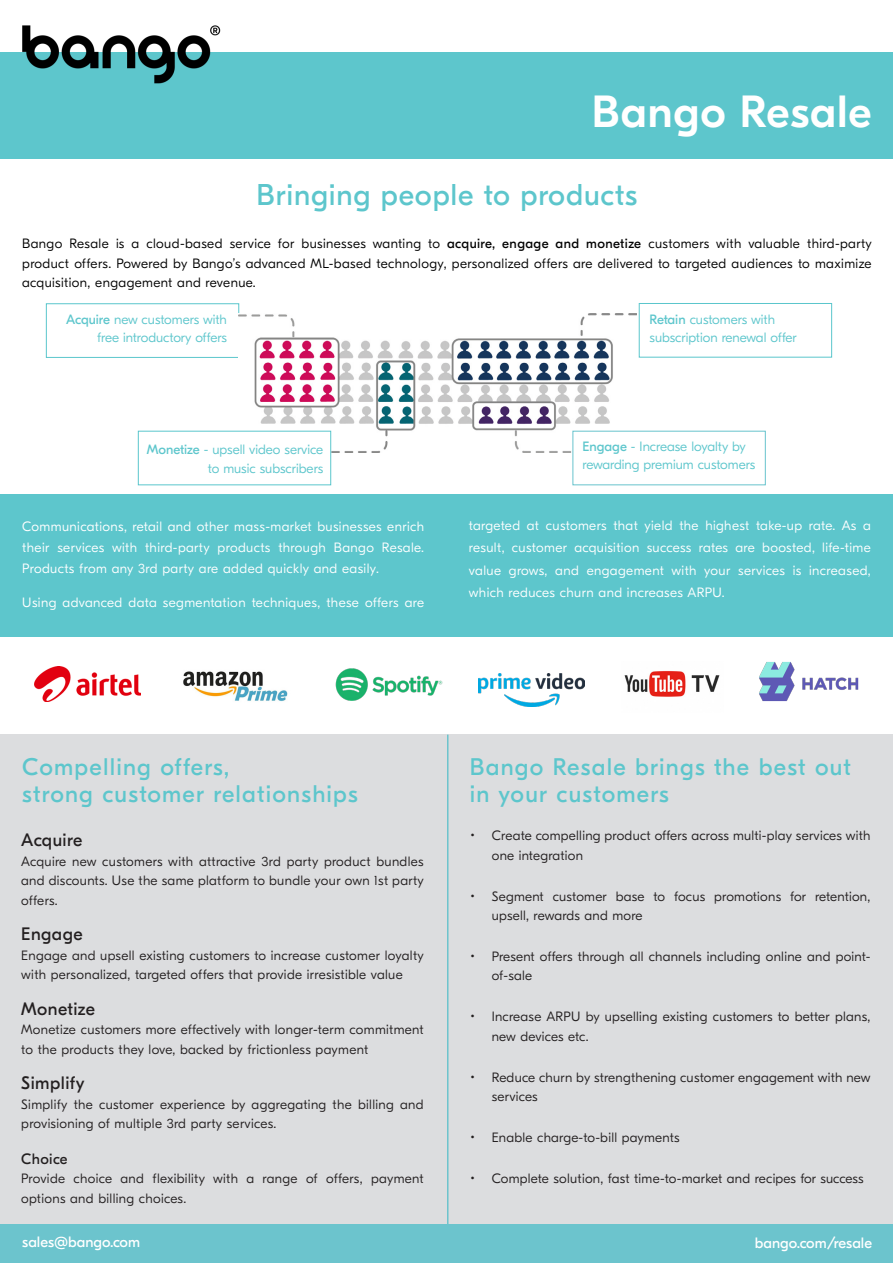
<style>
.page{position:relative;width:893px;height:1263px;background:#fff}
.page>*{position:absolute;margin:0;border:0;box-sizing:border-box;transform-origin:0 0}
.Title_blue_data_shee{font:500 45px "GT Eesti Pro Display";letter-spacing:.02em;color:#fff}
.Datasheet_body_text{font:30px "GT Eesti Pro Display";letter-spacing:.025em;color:#5dc6cc}
.Datasheet_body_text-2{font:24px/27px "GT Eesti Pro Display";letter-spacing:.05em;color:#5dc6cc}
.Datasheet_body_text-3{font:18px "GT Eesti Pro Display";letter-spacing:.025em;color:#231f20}
.t1{font:15px "GT Eesti Pro Display";color:#fff}
.Datasheet_body_text-4{font:15px "GT Eesti Pro Display";letter-spacing:.025em;color:#231f20}
.Datasheet_body_text-5{font:300 13.5px/19.5px "GT Eesti Pro Display";letter-spacing:.02em;color:#231f20}
.Datasheet_body_text-6{font:300 13.5px/22.5px "GT Eesti Pro Display";letter-spacing:.03em;color:#fff;text-align:justify}
.t2{font:300 13.5px/19.5px "GT Eesti Pro Display";letter-spacing:.03em;color:#000001;text-align:justify}
.t3{font:300 13.5px/18px "GT Eesti Pro Display";color:#5dc6cc;text-align:right}
.s1{font-weight:400}
</style>
<div class="page">
<div style="left:0;top:735px;width:893px;height:489px;background:#dcdddf"></div>
<div style="left:0;top:52px;width:893px;height:106px;background:#5dc6cc"></div>
<img style="left:22px;top:25px;width:198px;height:59px">
<div style="left:639px;top:303px;width:193px;height:54px;border:1px solid #5ac6cc"></div>
<div style="left:0;top:1225px;width:893px;height:38px;background:#6cc4cd"></div>
<div style="left:0;top:494px;width:893px;height:143px;background:#5dc6cc"></div>
<img style="left:336px;top:669px;width:106px;height:32px">
<img style="left:479px;top:674px;width:106px;height:33px">
<img style="left:624px;top:671px;width:96px;height:26px">
<img style="left:183px;top:671px;width:105px;height:31px">
<img style="left:34px;top:666px;width:107px;height:35px">
<img style="left:759px;top:661px;width:100px;height:41px">
<div style="left:46px;top:303px;width:193px;height:55px;border:1px solid #5ac6cc"></div>
<img style="left:239px;top:314px;width:398px;height:138px">
<div style="left:138px;top:431px;width:193px;height:54px;border:1px solid #5ac6cc"></div>
<hr style="left:447px;top:735px;width:1px;height:504px;background:#6cc4cd">
<div style="left:572px;top:431px;width:194px;height:54px;border:1px solid #68c3cd"></div>
<p class="Title_blue_data_shee" style="left:592px;top:88px;width:281px">Bango Resale</p>
<p class="Datasheet_body_text" style="left:257px;top:179px;width:382px">Bringing people to products</p>
<p class="t2" style="left:22px;top:234px;width:851px">Bango Resale is a cloud-based service for businesses wanting to <span class="s1">acquire, engage and monetize</span> customers with valuable third-party product offers. Powered by Bango’s advanced ML-based technology, personalized offers are delivered to targeted audiences to maximize acquisition, engagement and revenue.</p>
<p class="t3" style="left:66px;top:310px;width:162px"><span class="s1">Acquire</span> new customers with free introductory offers</p>
<p class="t3" style="left:649px;top:310px;width:127px"><span class="s1">Retain</span> customers with</p>
<p class="t3" style="left:649px;top:328px;width:149px">subscription renewal offer</p>
<p class="t3" style="left:147px;top:440px;width:178px"><span class="s1">Monetize</span> - upsell video service</p>
<p class="t3" style="left:208px;top:460px;width:117px">to music subscribers</p>
<p class="t3" style="left:583px;top:438px;width:174px;text-align:left"><span class="s1">Engage</span> - Increase loyalty by rewarding premium customers</p>
<p class="Datasheet_body_text-6" style="left:22px;top:516px;width:403px;line-height:21px">Communications, retail and other mass-market businesses enrich their services with third-party products through Bango Resale.<br>Products from any 3rd party are added quickly and easily.</p>
<p class="Datasheet_body_text-6" style="left:22px;top:591px;width:403px">Using advanced data segmentation techniques, these offers are</p>
<p class="Datasheet_body_text-6" style="left:469px;top:514px;width:403px">targeted at customers that yield the highest take-up rate. As a result, customer acquisition success rates are boosted, life-time value grows, and engagement with your services is increased, which reduces churn and increases ARPU.</p>
<p class="Datasheet_body_text-2" style="left:22px;top:754px;width:209px">Compelling offers,</p>
<p class="Datasheet_body_text-2" style="left:22px;top:781px;width:337px">strong customer relationships</p>
<p class="Datasheet_body_text-2" style="left:470px;top:754px;width:383px">Bango Resale brings the best out in your customers</p>
<p class="Datasheet_body_text-5" style="left:492px;top:826px;width:380px;text-indent:-21px">• Create compelling product offers across multi-play services with one integration</p>
<p class="Datasheet_body_text-5" style="left:492px;top:887px;width:380px;text-indent:-21px">• Segment customer base to focus promotions for retention, upsell, rewards and more</p>
<p class="Datasheet_body_text-5" style="left:492px;top:947px;width:380px;text-indent:-21px">• Present offers through all channels including online and point&shy;of-sale</p>
<p class="Datasheet_body_text-5" style="left:492px;top:1007px;width:380px;text-indent:-21px">• Increase ARPU by upselling existing customers to better plans, new devices etc.</p>
<p class="Datasheet_body_text-5" style="left:492px;top:1067px;width:380px;text-indent:-21px">• Reduce churn by strengthening customer engagement with new services</p>
<p class="Datasheet_body_text-5" style="left:470px;top:1128px;width:211px">• Enable charge-to-bill payments</p>
<p class="Datasheet_body_text-5" style="left:470px;top:1168px;width:394px">• Complete solution, fast time-to-market and recipes for success</p>
<p class="Datasheet_body_text-3" style="left:21px;top:830px;width:63px">Acquire</p>
<p class="Datasheet_body_text-5" style="left:21px;top:851px;width:404px;text-align:justify">Acquire new customers with attractive 3rd party product bundles and discounts. Use the same platform to bundle your own 1st party offers.</p>
<p class="Datasheet_body_text-3" style="left:21px;top:924px;width:63px">Engage</p>
<p class="Datasheet_body_text-5" style="left:21px;top:945px;width:404px">Engage and upsell existing customers to increase customer loyalty with personalized, targeted offers that provide irresistible value</p>
<p class="Datasheet_body_text-3" style="left:21px;top:999px;width:75px">Monetize</p>
<p class="Datasheet_body_text-5" style="left:21px;top:1020px;width:404px">Monetize customers more effectively with longer-term commitment to the products they love, backed by frictionless payment</p>
<p class="Datasheet_body_text-3" style="left:21px;top:1073px;width:65px">Simplify</p>
<p class="Datasheet_body_text-5" style="left:21px;top:1094px;width:404px">Simplify the customer experience by aggregating the billing and provisioning of multiple 3rd party services.</p>
<p class="Datasheet_body_text-4" style="left:21px;top:1150px;width:48px">Choice</p>
<p class="Datasheet_body_text-5" style="left:21px;top:1169px;width:404px">Provide choice and flexibility with a range of offers, payment options and billing choices.</p>
<p class="t1" style="left:22px;top:1234px;width:119px">sales@bango.com</p>
<p class="t1" style="left:755px;top:1235px;width:119px">bango.com/resale</p>
</div>
